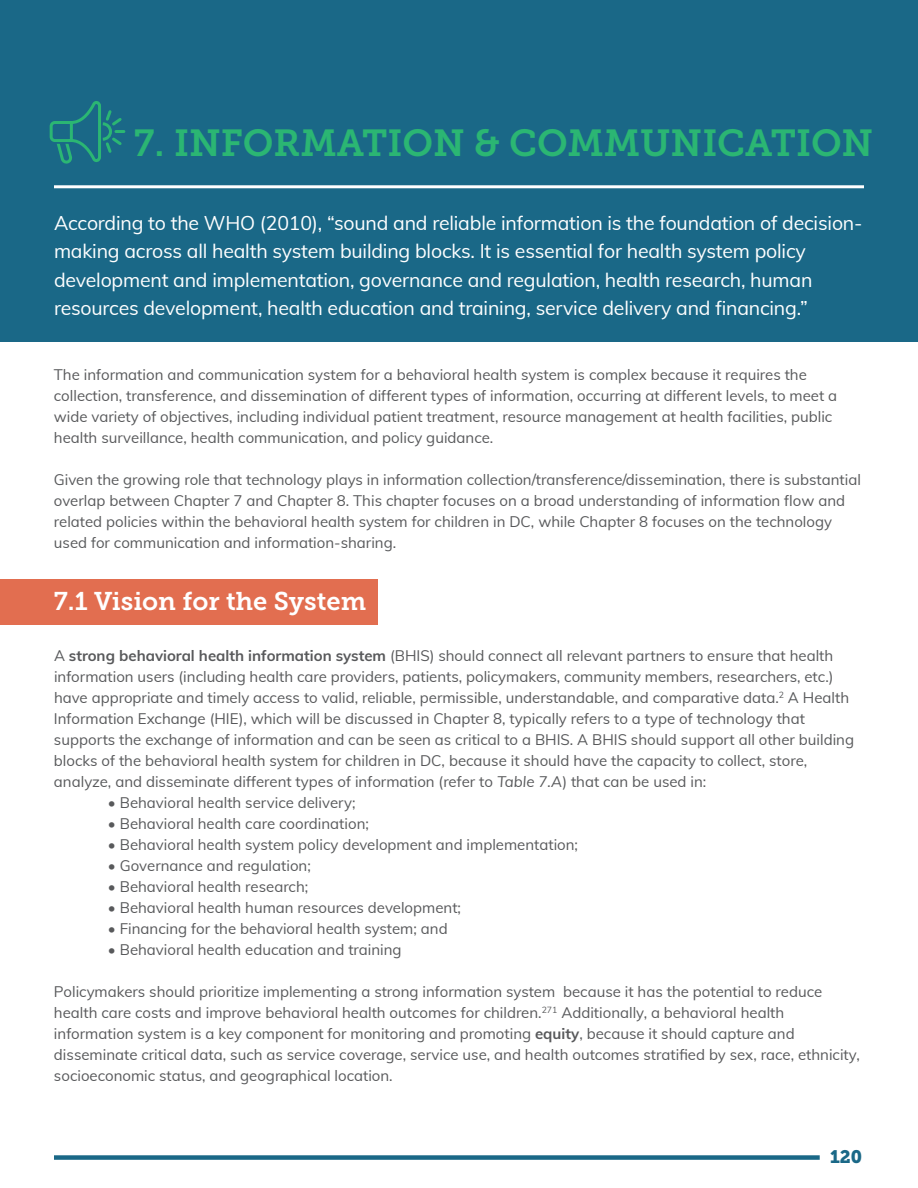
<style>
.page{position:relative;width:918px;height:1188px;background:#fff}
.page>*{position:absolute;margin:0;border:0;box-sizing:border-box;transform-origin:0 0}
.t1{font:37.5px "Museo Slab 700";color:#2bb673}
.t2{font:25.5px "Museo Slab 700";color:#fff}
.t3{font:19.5px/28.5px "Muli";letter-spacing:-.01em;color:#fff}
.t4{font:18px "Museo Slab 900";color:#1a6887}
.t5{font:15px/21px "Muli";color:#58595b}
.s1{font-weight:700}
.s2{font-style:italic}
</style>
<div class="page">
<div style="left:54px;top:1155px;width:766px;height:5px;background:#1a6887"></div>
<div style="left:0;top:0;width:918px;height:341px;background:#1a6887"></div>
<hr style="left:54px;top:185px;width:810px;height:3px;background:#fff">
<div style="left:0;top:579px;width:378px;height:46px;background:#e26e50"></div>
<svg style="left:49px;top:101px;width:75px;height:63px"></svg>
<h1 class="t1" style="left:134px;top:121px;width:741px">7. INFORMATION &amp; COMMUNICATION</h1>
<p class="t3" style="left:54px;top:207px;width:810px">According to the WHO (2010), “sound and reliable information is the foundation of decision&shy;making across all health system building blocks. It is essential for health system policy development and implementation, governance and regulation, health research, human resources development, health education and training, service delivery and financing.”</p>
<p class="t5" style="left:54px;top:364px;width:785px">The information and communication system for a behavioral health system is complex because it requires the collection, transference, and dissemination of different types of information, occurring at different levels, to meet a wide variety of objectives, including individual patient treatment, resource management at health facilities, public health surveillance, health communication, and policy guidance.</p>
<p class="t5" style="left:54px;top:469px;width:809px">Given the growing role that technology plays in information collection/transference/dissemination, there is substantial overlap between Chapter 7 and Chapter 8. This chapter focuses on a broad understanding of information flow and related policies within the behavioral health system for children in DC, while Chapter 8 focuses on the technology used for communication and information-sharing.</p>
<h2 class="t2" style="left:54px;top:587px;width:314px">7.1 Vision for the System</h2>
<p class="t5" style="left:54px;top:644px;width:802px">A <span class="s1">strong behavioral health information system</span> (BHIS) should connect all relevant partners to ensure that health information users (including health care providers, patients, policymakers, community members, researchers, etc.) have appropriate and timely access to valid, reliable, permissible, understandable, and comparative data.<sup>2</sup> A Health Information Exchange (HIE), which will be discussed in Chapter 8, typically refers to a type of technology that supports the exchange of information and can be seen as critical to a BHIS. A BHIS should support all other building blocks of the behavioral health system for children in DC, because it should have the capacity to collect, store, analyze, and disseminate different types of information (refer to <span class="s2">Table 7.A</span>) that can be used in:</p>
<p class="t5" style="left:108px;top:791px;width:249px">• Behavioral health service delivery;</p>
<p class="t5" style="left:108px;top:812px;width:262px">• Behavioral health care coordination;</p>
<p class="t5" style="left:108px;top:833px;width:472px">• Behavioral health system policy development and implementation;</p>
<p class="t5" style="left:108px;top:854px;width:204px">• Governance and regulation;</p>
<p class="t5" style="left:108px;top:875px;width:202px">• Behavioral health research;</p>
<p class="t5" style="left:108px;top:896px;width:355px">• Behavioral health human resources development;</p>
<p class="t5" style="left:108px;top:917px;width:341px">• Financing for the behavioral health system; and</p>
<p class="t5" style="left:108px;top:938px;width:295px">• Behavioral health education and training</p>
<p class="t5" style="left:54px;top:980px;width:807px">Policymakers should prioritize implementing a strong information system because it has the potential to reduce health care costs and improve behavioral health outcomes for children.<sup>271</sup> Additionally, a behavioral health information system is a key component for monitoring and promoting <span class="s1">equity</span>, because it should capture and disseminate critical data, such as service coverage, service use, and health outcomes stratified by sex, race, ethnicity, socioeconomic status, and geographical location.</p>
<p class="t4" style="left:830px;top:1146px;width:34px">120</p>
</div>
